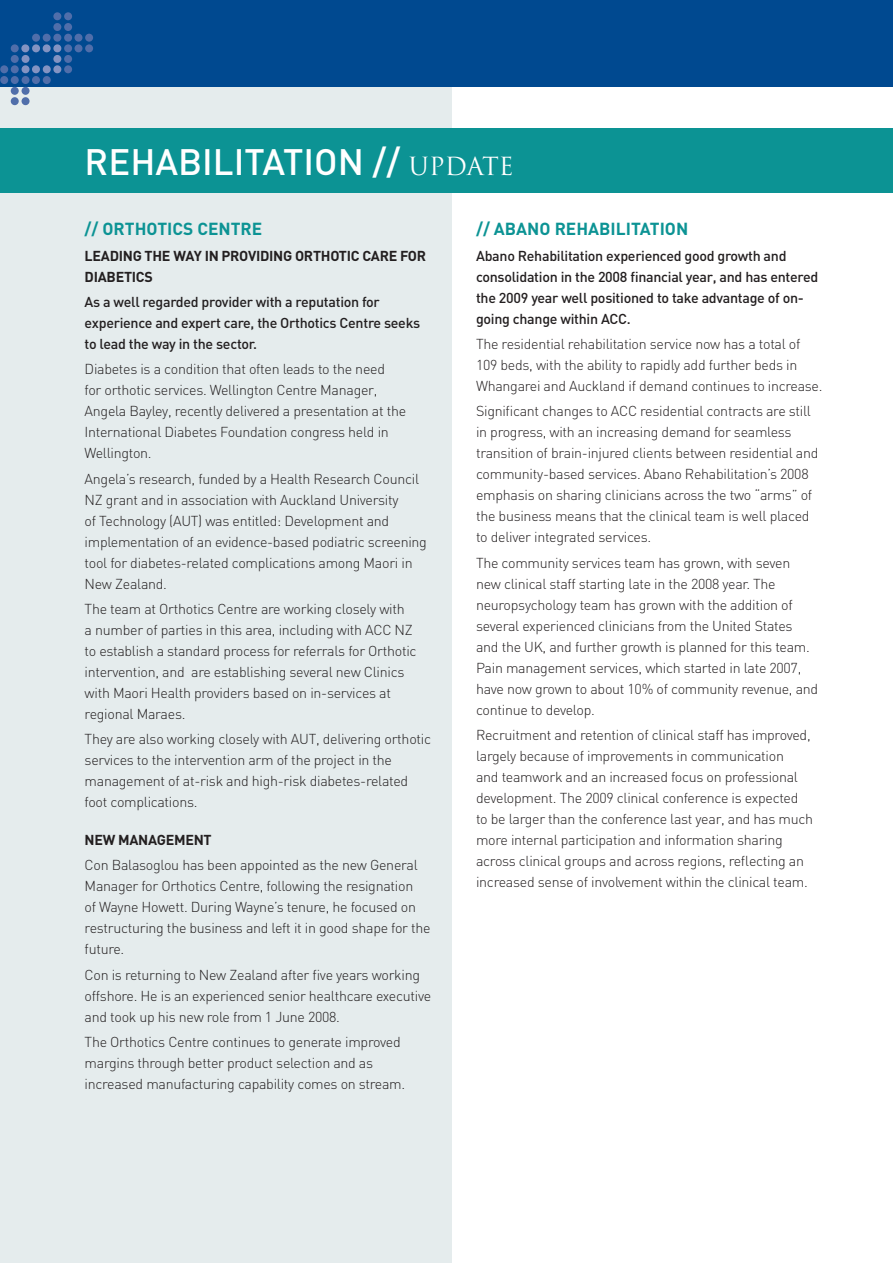
<style>
.page{position:relative;width:893px;height:1263px;background:#fff}
.page>*{position:absolute;margin:0;border:0;box-sizing:border-box;transform-origin:0 0}
.t1{font:500 36.3px "DIN";color:#fff}
.t2{font:700 17.25px "DIN";color:#0c9394}
.t3{font:300 14.25px/21px "DIN";letter-spacing:-.02em;color:#231f20}
.t4{font:500 14.25px/21px "DIN";letter-spacing:-.02em;color:#231f20}
.t5{font:700 14.25px "DIN";letter-spacing:-.02em;color:#231f20}
.s1{font-family:"Trajan";font-weight:400;font-size:24.3px}
</style>
<div class="page">
<div style="left:0;top:82px;width:452px;height:1181px;background:#e5eced"></div>
<div style="left:0;top:128px;width:893px;height:64px;background:#0c9394"></div>
<div style="left:0;top:0;width:893px;height:86px;background:#004990"></div>
<div style="left:53px;top:44px;width:8px;height:8px;background:#8393c2;border-radius:50%"></div>
<div style="left:43px;top:44px;width:8px;height:8px;background:#8393c2;border-radius:50%"></div>
<div style="left:32px;top:44px;width:8px;height:8px;background:#8393c2;border-radius:50%"></div>
<div style="left:21px;top:44px;width:8px;height:8px;background:#8393c2;border-radius:50%"></div>
<div style="left:53px;top:55px;width:8px;height:8px;background:#8393c2;border-radius:50%"></div>
<div style="left:53px;top:65px;width:8px;height:8px;background:#8393c2;border-radius:50%"></div>
<div style="left:32px;top:65px;width:8px;height:8px;background:#8393c2;border-radius:50%"></div>
<div style="left:43px;top:65px;width:8px;height:8px;background:#8393c2;border-radius:50%"></div>
<div style="left:22px;top:55px;width:8px;height:8px;background:#8393c2;border-radius:50%"></div>
<div style="left:22px;top:65px;width:8px;height:8px;background:#8393c2;border-radius:50%"></div>
<div style="left:53px;top:12px;width:8px;height:8px;background:#506eaa;border-radius:50%"></div>
<div style="left:64px;top:12px;width:8px;height:8px;background:#506eaa;border-radius:50%"></div>
<div style="left:53px;top:23px;width:8px;height:8px;background:#506eaa;border-radius:50%"></div>
<div style="left:64px;top:23px;width:8px;height:8px;background:#506eaa;border-radius:50%"></div>
<div style="left:11px;top:87px;width:8px;height:8px;background:#506eaa;border-radius:50%"></div>
<div style="left:22px;top:87px;width:8px;height:8px;background:#506eaa;border-radius:50%"></div>
<div style="left:11px;top:97px;width:8px;height:8px;background:#506eaa;border-radius:50%"></div>
<div style="left:22px;top:97px;width:8px;height:8px;background:#506eaa;border-radius:50%"></div>
<div style="left:53px;top:34px;width:8px;height:8px;background:#506eaa;border-radius:50%"></div>
<div style="left:64px;top:34px;width:8px;height:8px;background:#506eaa;border-radius:50%"></div>
<div style="left:43px;top:34px;width:8px;height:8px;background:#506eaa;border-radius:50%"></div>
<div style="left:32px;top:34px;width:8px;height:8px;background:#506eaa;border-radius:50%"></div>
<div style="left:11px;top:44px;width:8px;height:8px;background:#506eaa;border-radius:50%"></div>
<div style="left:64px;top:44px;width:8px;height:8px;background:#506eaa;border-radius:50%"></div>
<div style="left:75px;top:34px;width:8px;height:8px;background:#506eaa;border-radius:50%"></div>
<div style="left:75px;top:44px;width:8px;height:8px;background:#506eaa;border-radius:50%"></div>
<div style="left:85px;top:34px;width:8px;height:8px;background:#506eaa;border-radius:50%"></div>
<div style="left:85px;top:44px;width:8px;height:8px;background:#506eaa;border-radius:50%"></div>
<div style="left:64px;top:55px;width:8px;height:8px;background:#506eaa;border-radius:50%"></div>
<div style="left:64px;top:65px;width:8px;height:8px;background:#506eaa;border-radius:50%"></div>
<div style="left:11px;top:55px;width:8px;height:8px;background:#506eaa;border-radius:50%"></div>
<div style="left:11px;top:65px;width:8px;height:8px;background:#506eaa;border-radius:50%"></div>
<div style="left:0;top:65px;width:8px;height:8px;background:#506eaa;border-radius:50%"></div>
<div style="left:32px;top:76px;width:8px;height:8px;background:#506eaa;border-radius:50%"></div>
<div style="left:43px;top:76px;width:8px;height:8px;background:#506eaa;border-radius:50%"></div>
<div style="left:11px;top:76px;width:8px;height:8px;background:#506eaa;border-radius:50%"></div>
<div style="left:22px;top:76px;width:8px;height:8px;background:#506eaa;border-radius:50%"></div>
<div style="left:0;top:76px;width:8px;height:8px;background:#506eaa;border-radius:50%"></div>
<h1 class="t1" style="left:85px;top:138px;width:431px">REHABILITATION // <span class="s1">UPDATE</span></h1>
<p class="t2" style="left:85px;top:218px;width:179px">// ORTHOTICS CENTRE</p>
<p class="t5" style="left:85px;top:246px;width:16px">LEADI</p>
<p class="t5" style="left:123px;top:246px;width:32px">NG THE</p>
<p class="t5" style="left:173px;top:246px;width:58px">WAY IN PRO</p>
<p class="t5" style="left:248px;top:246px;width:56px">VIDING ORTHOTIC</p>
<p class="t5" style="left:362px;top:246px;width:10px">CARE</p>
<p class="t5" style="left:400px;top:246px;width:18px">FOR</p>
<p class="t5" style="left:85px;top:267px;width:9px">DIABETICS</p>
<p class="t4" style="left:85px;top:291px;width:337px">As a well regarded provider with a reputation for experience and expert care, the Orthotics Centre seeks to lead the way in the sector.</p>
<p class="t3" style="left:85px;top:358px;width:323px">Diabetes is a condition that often leads to the need<br>for orthotic services. Wellington Centre Manager, Angela Bayley, recently delivered a presentation at the International Diabetes Foundation congress held in Wellington.</p>
<p class="t3" style="left:85px;top:468px;width:344px">Angela’s research, funded by a Health Research Council NZ grant and in association with Auckland University<br>of Technology (AUT) was entitled: Development and implementation of an evidence-based podiatric screening tool for diabetes-related complications among Maori in New Zealand.</p>
<p class="t3" style="left:85px;top:598px;width:333px">The team at Orthotics Centre are working closely with<br>a number of parties in this area, including with ACC NZ to establish a standard process for referrals for Orthotic intervention, and are establishing several new Clinics with Maori Health providers based on in-services at regional Maraes.</p>
<p class="t3" style="left:85px;top:728px;width:348px">They are also working closely with AUT, delivering orthotic services to the intervention arm of the project in the management of at-risk and high-risk diabetes-related foot complications.</p>
<p class="t5" style="left:85px;top:831px;width:74px">NEW MANAGEME</p>
<p class="t5" style="left:194px;top:831px;width:19px">NT</p>
<p class="t3" style="left:85px;top:855px;width:347px">Con Balasoglou has been appointed as the new General Manager for Orthotics Centre, following the resignation<br>of Wayne Howett. During Wayne’s tenure, he focused on restructuring the business and left it in good shape for the future.</p>
<p class="t3" style="left:85px;top:964px;width:348px">Con is returning to New Zealand after five years working offshore. He is an experienced senior healthcare executive and took up his new role from 1 June 2008.</p>
<p class="t3" style="left:85px;top:1031px;width:322px">The Orthotics Centre continues to generate improved margins through better product selection and as increased manufacturing capability comes on stream.</p>
<p class="t2" style="left:476px;top:218px;width:211px">// ABANO REHABILITATION</p>
<p class="t4" style="left:476px;top:245px;width:344px">Abano Rehabilitation experienced good growth and consolidation in the 2008 financial year, and has entered the 2009 year well positioned to take advantage of on&shy;going change within ACC.</p>
<p class="t3" style="left:476px;top:333px;width:348px">The residential rehabilitation service now has a total of<br>109 beds, with the ability to rapidly add further beds in<br>Whangarei and Auckland if demand continues to increase.</p>
<p class="t3" style="left:476px;top:400px;width:344px">Significant changes to ACC residential contracts are still in progress, with an increasing demand for seamless transition of brain-injured clients between residential and community-based services. Abano Rehabilitation’s 2008 emphasis on sharing clinicians across the two “arms” of the business means that the clinical team is well placed to deliver integrated services.</p>
<p class="t3" style="left:476px;top:552px;width:344px">The community services team has grown, with seven new clinical staff starting late in the 2008 year. The neuropsychology team has grown with the addition of several experienced clinicians from the United States and the UK, and further growth is planned for this team.<br>Pain management services, which started in late 2007, have now grown to about 10% of community revenue, and continue to develop.</p>
<p class="t3" style="left:476px;top:724px;width:339px">Recruitment and retention of clinical staff has improved, largely because of improvements in communication<br>and teamwork and an increased focus on professional development. The 2009 clinical conference is expected to be larger than the conference last year, and has much more internal participation and information sharing across clinical groups and across regions, reflecting an increased sense of involvement within the clinical team.</p>
</div>
